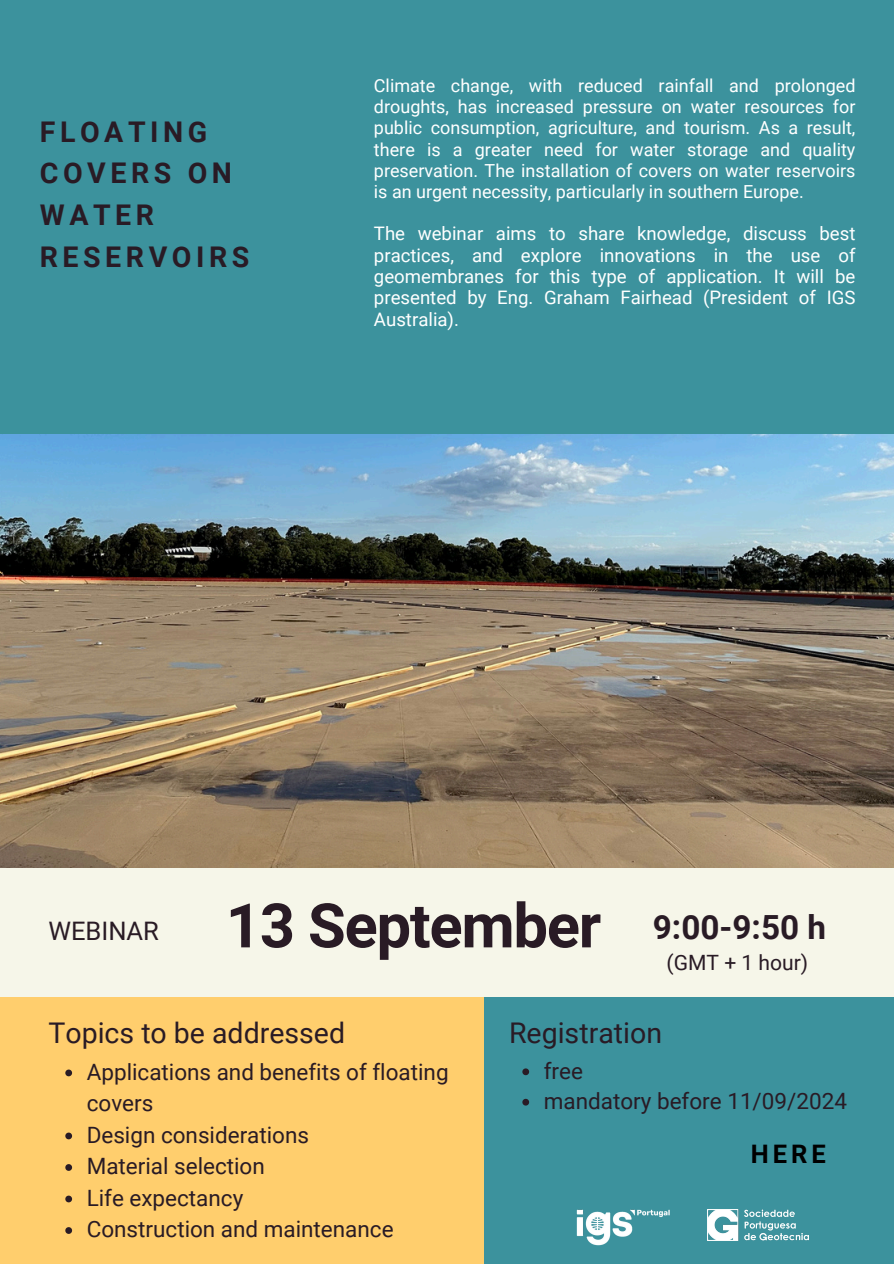
<style>
.page{position:relative;width:894px;height:1264px;background:#fff}
.page>*{position:absolute;margin:0;border:0;box-sizing:border-box;transform-origin:0 0}
.t1{font:700 61.35px "Roboto";letter-spacing:-.02em;color:#291b25}
.t2{font:700 33.3px "Roboto";color:#291b25}
.t3{font:28.5px "Roboto";color:#291b25}
.t4{font:700 28.5px/41.7px "Roboto";letter-spacing:.16em;color:#291b25}
.t5{font:25.5px "Roboto";color:#291b25}
.t6{font:700 25.5px "Roboto";color:#000}
.t7{font:22.5px/31.5px "Roboto";color:#291b25}
.t8{font:21px "Roboto";color:#291b25}
.t9{font:18.6px/21.3px "Roboto";color:#fff;text-align:justify}
.t10{font:18px/21.3px "Roboto";color:#fff;text-align:justify}
</style>
<div class="page">
<div style="left:0;top:0;width:893px;height:1263px;background:#3c929d"></div>
<div style="left:0;top:973px;width:484px;height:290px;background:#ffce6d"></div>
<div style="left:0;top:865px;width:893px;height:131px;background:#f6f6e9"></div>
<img style="left:0;top:435px;width:893px;height:432px">
<img style="left:576px;top:1209px;width:94px;height:36px">
<img style="left:707px;top:1209px;width:101px;height:31px">
<svg style="left:65px;top:1069px;width:7px;height:7px"></svg>
<svg style="left:65px;top:1132px;width:7px;height:7px"></svg>
<svg style="left:65px;top:1164px;width:7px;height:6px"></svg>
<svg style="left:65px;top:1195px;width:7px;height:7px"></svg>
<svg style="left:65px;top:1227px;width:7px;height:6px"></svg>
<svg style="left:522px;top:1068px;width:7px;height:7px"></svg>
<svg style="left:522px;top:1098px;width:7px;height:7px"></svg>
<h6 class="t4" style="left:40px;top:111px;width:211px">FLOATING<br>COVERS ON<br>WATER<br>RESERVOIRS</h6>
<h1 class="t10" style="left:374px;top:75px;width:483px">Climate change, with reduced rainfall and prolonged droughts, has increased pressure on water resources for public consumption, agriculture, and tourism. As a result, there is a greater need for water storage and quality preservation. The installation of covers on water reservoirs is an urgent necessity, particularly in southern Europe.</h1>
<h2 class="t9" style="left:374px;top:223px;width:483px">The webinar aims to share knowledge, discuss best practices, and explore innovations in the use of geomembranes for this type of application. It will be presented by Eng. Graham Fairhead (President of IGS Australia).</h2>
<p class="t5" style="left:48px;top:916px;width:112px">WEBINAR</p>
<p class="t1" style="left:226px;top:890px;width:377px">13 September</p>
<p class="t2" style="left:652px;top:907px;width:175px">9:00-9:50 h</p>
<p class="t8" style="left:666px;top:950px;width:143px">(GMT + 1 hour)</p>
<h4 class="t3" style="left:48px;top:1016px;width:298px">Topics to be addressed</h4>
<p class="t7" style="left:87px;top:1056px;width:363px">Applications and benefits of floating covers</p>
<p class="t7" style="left:87px;top:1119px;width:224px">Design considerations</p>
<p class="t7" style="left:87px;top:1150px;width:179px">Material selection</p>
<p class="t7" style="left:87px;top:1182px;width:158px">Life expectancy</p>
<h4 class="t7" style="left:87px;top:1213px;width:308px">Construction and maintenance</h4>
<p class="t3" style="left:509px;top:1016px;width:154px">Registration</p>
<p class="t7" style="left:543px;top:1055px;width:41px">free</p>
<h5 class="t7" style="left:543px;top:1085px;width:304px">mandatory before 11/09/2024</h5>
<p class="t6" style="left:750px;top:1139px;width:77px">HERE</p>
</div>
